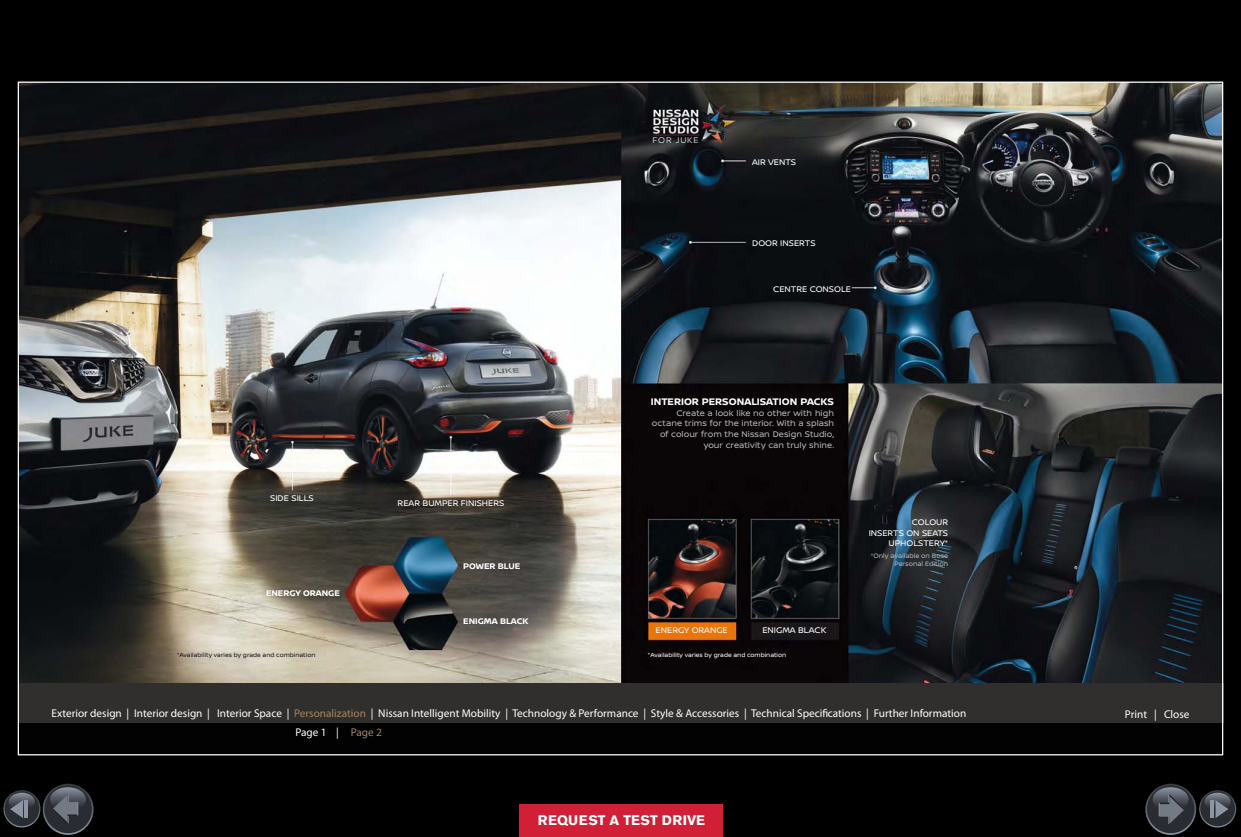
<style>
.page{position:relative;width:1241px;height:837px;background:#fff}
.page>*{position:absolute;margin:0;border:0;box-sizing:border-box;transform-origin:0 0}
.t1{font:700 13.75px "Nissan AG";letter-spacing:.02em;color:#fff}
.t2{font:11.25px "Myriad Pro";color:#fff}
.t3{font:700 10.12px "Nissan Brand";color:#fff}
.t4{font:8.62px/10.6px "Nissan Brand";letter-spacing:.005em;color:#b6b8b9;text-align:right}
.t5{font:8.62px/10.6px "Nissan Brand";color:#fff;text-align:right}
.t6{font:700 8.62px "Nissan Brand";color:#fff}
.t7{font:300 8.62px "Nissan Brand";letter-spacing:.1em;color:#fff}
.t8{font:6.75px/7.8px "Nissan Brand";color:#b6b8b9;text-align:right}
.t9{font:6.25px "Nissan Brand";color:#fff}
.t10{font:6.25px "Nissan Brand";color:#1a171b}
.s1{color:#a48362}
</style>
<div class="page">
<div style="left:0;top:0;width:1240px;height:836px;background:#000"></div>
<svg style="left:43px;top:783px;width:51px;height:51px"></svg>
<div style="left:44px;top:785px;width:48px;height:47px;background:#2a2c33;border-radius:50%"></div>
<svg style="left:50px;top:787px;width:36px;height:24px"></svg>
<svg style="left:3px;top:789px;width:37px;height:38px"></svg>
<div style="left:5px;top:791px;width:34px;height:34px;background:#2a2c33;border-radius:50%"></div>
<svg style="left:9px;top:792px;width:26px;height:18px"></svg>
<svg style="left:53px;top:794px;width:25px;height:30px"></svg>
<svg style="left:10px;top:799px;width:13px;height:18px"></svg>
<hr style="left:24px;top:799px;width:4px;height:18px;background:#8c95a1">
<svg style="left:1145px;top:783px;width:50px;height:51px"></svg>
<div style="left:1146px;top:785px;width:48px;height:47px;background:#2a2c33;border-radius:50%"></div>
<svg style="left:1152px;top:787px;width:36px;height:24px"></svg>
<svg style="left:1198px;top:789px;width:37px;height:38px"></svg>
<div style="left:1200px;top:791px;width:34px;height:34px;background:#2a2c33;border-radius:50%"></div>
<svg style="left:1204px;top:792px;width:26px;height:18px"></svg>
<svg style="left:1158px;top:794px;width:25px;height:30px"></svg>
<svg style="left:1215px;top:799px;width:13px;height:18px"></svg>
<hr style="left:1210px;top:800px;width:3px;height:17px;background:#8c95a1">
<div style="left:519px;top:803px;width:204px;height:33px;background:#d11f36"></div>
<img style="left:20px;top:83px;width:1200px;height:600px">
<div style="left:18px;top:683px;width:1204px;height:39px;background:#312f2d"></div>
<p class="t7" style="left:652px;top:137px;width:48px">FOR JUKE</p>
<p class="t5" style="left:752px;top:157px;width:45px">AIR VENTS</p>
<p class="t5" style="left:752px;top:238px;width:65px">DOOR INSERTS</p>
<p class="t5" style="left:773px;top:284px;width:79px">CENTRE CONSOLE</p>
<p class="t5" style="left:270px;top:493px;width:45px">SIDE SILLS</p>
<p class="t6" style="left:266px;top:589px;width:75px">ENERGY ORANGE</p>
<p class="t10" style="left:177px;top:652px;width:140px">*Availability varies by grade and combination</p>
<p class="t5" style="left:397px;top:498px;width:108px">REAR BUMPER FINISHERS</p>
<p class="t6" style="left:463px;top:562px;width:59px">POWER BLUE</p>
<p class="t6" style="left:463px;top:617px;width:67px">ENIGMA BLACK</p>
<p class="t3" style="left:650px;top:397px;width:185px">INTERIOR PERSONALISATION PACKS</p>
<p class="t4" style="left:652px;top:408px;width:184px">Create a look like no other with high octane trims for the interior. With a splash of colour from the Nissan Design Studio, your creativity can truly shine.</p>
<p class="t5" style="left:655px;top:625px;width:74px">ENERGY ORANGE</p>
<p class="t5" style="left:762px;top:625px;width:65px">ENIGMA BLACK</p>
<p class="t9" style="left:648px;top:652px;width:140px">*Availability varies by grade and combination</p>
<p class="t5" style="left:868px;top:517px;width:81px">COLOUR<br>INSERTS ON SEATS<br>UPHOLSTERY*</p>
<p class="t8" style="left:870px;top:552px;width:79px">*Only available on Bose<br>Personal Edition</p>
<p class="t2" style="left:51px;top:708px;width:916px">Exterior design | Interior design | Interior Space | <span class="s1">Personalization</span> | Nissan Intelligent Mobility | Technology &amp; Performance | Style &amp; Accessories | Technical Specifications | Further Information</p>
<p class="t2" style="left:1124px;top:709px;width:66px">Print | Close</p>
<p class="t2" style="left:295px;top:727px;width:88px">Page 1 | <span class="s1">Page 2</span></p>
<p class="t1" style="left:537px;top:812px;width:169px">REQUEST A TEST DRIVE</p>
</div>
